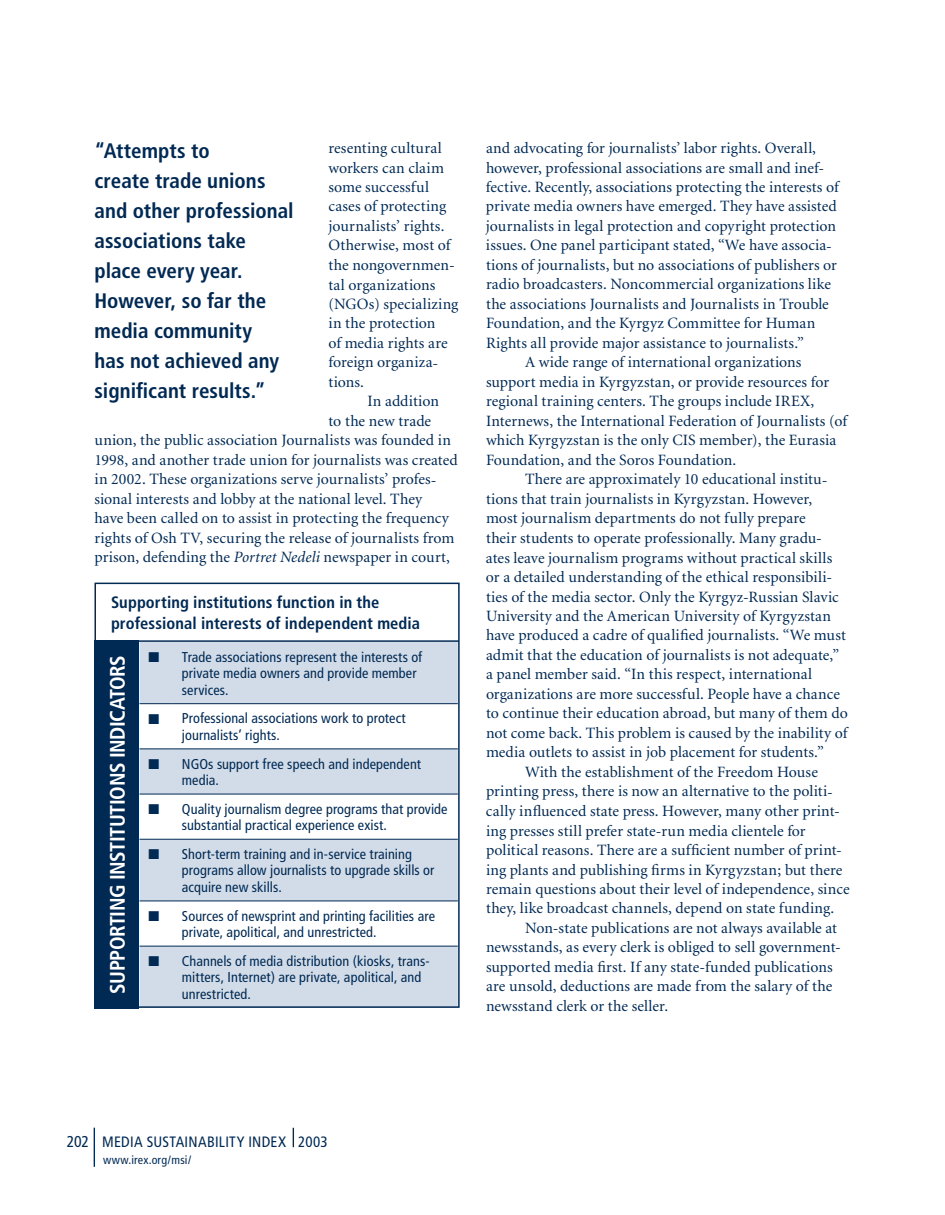
<style>
.page{position:relative;width:945px;height:1215px;background:#fff}
.page>*{position:absolute;margin:0;border:0;box-sizing:border-box;transform-origin:0 0}
.t1{font:700 condensed 21px/30px "Frutiger";color:#002953}
.t2{font:700 condensed 21px "Frutiger";letter-spacing:-.02em;color:#fff}
.t3{font:700 condensed 16.5px/21px "Frutiger";letter-spacing:.005em;color:#002953}
.t4{font:15.75px/19.5px "Minion";letter-spacing:.005em;color:#002953}
.t5{font:condensed 15.75px "Frutiger";color:#002953}
.t6{font:condensed 15px "Frutiger";letter-spacing:.02em;color:#002953}
.t7{font:condensed 14.25px/16.5px "Frutiger";letter-spacing:.005em;color:#002953}
.t8{font:condensed 12px "Frutiger";letter-spacing:.01em;color:#002953}
.s1{font-style:italic}
</style>
<div class="page">
<hr style="left:94px;top:1128px;width:1px;height:39px;background:#002953">
<svg style="left:293px;top:1128px;width:1px;height:19px"></svg>
<div style="left:95px;top:640px;width:45px;height:369px;background:#002953"></div>
<hr style="left:96px;top:640px;width:363px;height:2px;background:#002953">
<svg style="left:140px;top:642px;width:317px;height:363px;fill:#d2dce8"></svg>
<hr style="left:140px;top:703px;width:33px;height:1px;background:#002953">
<hr style="left:173px;top:703px;width:285px;height:1px;background:#002953">
<hr style="left:140px;top:748px;width:33px;height:1px;background:#002953">
<hr style="left:173px;top:748px;width:285px;height:1px;background:#002953">
<hr style="left:140px;top:794px;width:33px;height:1px;background:#002953">
<hr style="left:173px;top:794px;width:285px;height:1px;background:#002953">
<hr style="left:140px;top:839px;width:33px;height:1px;background:#002953">
<hr style="left:173px;top:839px;width:285px;height:1px;background:#002953">
<hr style="left:140px;top:901px;width:33px;height:1px;background:#002953">
<hr style="left:173px;top:901px;width:285px;height:1px;background:#002953">
<hr style="left:140px;top:946px;width:33px;height:1px;background:#002953">
<hr style="left:173px;top:946px;width:285px;height:1px;background:#002953">
<div style="left:94px;top:583px;width:366px;height:425px;border:2px solid #002953"></div>
<p class="t4" style="left:328px;top:139px;width:132px">resenting cultural workers can claim some successful cases of protecting journalists’ rights.<br>Otherwise, most of the nongovernmen&shy;tal organizations (NGOs) specializing in the protection<br>of media rights are foreign organiza&shy;tions.</p>
<p class="t4" style="left:368px;top:392px;width:73px">In addition</p>
<p class="t4" style="left:328px;top:412px;width:104px">to the new trade</p>
<p class="t4" style="left:94px;top:431px;width:358px">union, the public association Journalists was founded in</p>
<p class="t4" style="left:94px;top:451px;width:365px">1998, and another trade union for journalists was created</p>
<p class="t4" style="left:94px;top:470px;width:344px">in 2002. These organizations serve journalists’ profes-</p>
<p class="t4" style="left:94px;top:490px;width:329px">sional interests and lobby at the national level. They</p>
<p class="t4" style="left:94px;top:509px;width:356px">have been called on to assist in protecting the frequency</p>
<p class="t4" style="left:94px;top:529px;width:362px">rights of Osh TV, securing the release of journalists from</p>
<p class="t4" style="left:94px;top:548px;width:357px">prison, defending the <span class="s1">Portret Nedeli</span> newspaper in court,</p>
<p class="t3" style="left:111px;top:592px;width:311px">Supporting institutions function in the professional interests of independent media</p>
<h1 class="t2" style="left:105px;top:994px;width:339px;rotate:-90deg">SUPPORTING INSTITUTIONS INDICATORS</h1>
<p class="t7" style="left:182px;top:649px;width:242px;text-indent:-33px">■ Trade associations represent the interests of private media owners and provide member services.</p>
<h1 class="t1" style="left:94px;top:136px;width:201px">“Attempts to<br>create trade unions and other professional associations take place every year.<br>However, so far the media community<br>has not achieved any significant results.”</h1>
<p class="t7" style="left:182px;top:710px;width:225px;text-indent:-33px">■ Professional associations work to protect journalists’ rights.</p>
<p class="t7" style="left:182px;top:755px;width:241px;text-indent:-33px">■ NGOs support free speech and independent media.</p>
<p class="t7" style="left:182px;top:801px;width:267px;text-indent:-33px">■ Quality journalism degree programs that provide substantial practical experience exist.</p>
<p class="t7" style="left:182px;top:846px;width:254px;text-indent:-33px">■ Short-term training and in-service training programs allow journalists to upgrade skills or acquire new skills.</p>
<p class="t7" style="left:182px;top:908px;width:255px;text-indent:-33px">■ Sources of newsprint and printing facilities are private, apolitical, and unrestricted.</p>
<p class="t7" style="left:182px;top:953px;width:249px;text-indent:-33px">■ Channels of media distribution (kiosks, trans&shy;mitters, Internet) are private, apolitical, and unrestricted.</p>
<p class="t4" style="left:486px;top:139px;width:332px">and advocating for journalists’ labor rights. Overall,</p>
<p class="t4" style="left:486px;top:158px;width:340px">however, professional associations are small and inef-</p>
<p class="t4" style="left:486px;top:178px;width:354px">fective. Recently, associations protecting the interests of</p>
<p class="t4" style="left:486px;top:197px;width:352px">private media owners have emerged. They have assisted</p>
<p class="t4" style="left:486px;top:217px;width:352px">journalists in legal protection and copyright protection</p>
<p class="t4" style="left:486px;top:236px;width:348px">issues. One panel participant stated, “We have associa-</p>
<p class="t4" style="left:486px;top:256px;width:352px">tions of journalists, but no associations of publishers or</p>
<p class="t4" style="left:486px;top:275px;width:347px">radio broadcasters. Noncommercial organizations like</p>
<p class="t4" style="left:486px;top:295px;width:344px">the associations Journalists and Journalists in Trouble</p>
<p class="t4" style="left:486px;top:314px;width:331px">Foundation, and the Kyrgyz Committee for Human</p>
<p class="t4" style="left:486px;top:334px;width:320px">Rights all provide major assistance to journalists.”</p>
<p class="t4" style="left:525px;top:353px;width:278px">A wide range of international organizations</p>
<p class="t4" style="left:486px;top:373px;width:345px">support media in Kyrgyzstan, or provide resources for</p>
<p class="t4" style="left:486px;top:392px;width:330px">regional training centers. The groups include IREX,</p>
<p class="t4" style="left:486px;top:412px;width:363px">Internews, the International Federation of Journalists (of</p>
<p class="t4" style="left:486px;top:431px;width:352px">which Kyrgyzstan is the only CIS member), the Eurasia</p>
<p class="t4" style="left:486px;top:451px;width:252px">Foundation, and the Soros Foundation.</p>
<p class="t4" style="left:525px;top:470px;width:304px">There are approximately 10 educational institu-</p>
<p class="t4" style="left:486px;top:490px;width:328px">tions that train journalists in Kyrgyzstan. However,</p>
<p class="t4" style="left:486px;top:509px;width:321px">most journalism departments do not fully prepare</p>
<p class="t4" style="left:486px;top:529px;width:338px">their students to operate professionally. Many gradu-</p>
<p class="t4" style="left:486px;top:548px;width:348px">ates leave journalism programs without practical skills</p>
<p class="t4" style="left:486px;top:568px;width:348px">or a detailed understanding of the ethical responsibili-</p>
<p class="t4" style="left:486px;top:587px;width:354px">ties of the media sector. Only the Kyrgyz-Russian Slavic</p>
<p class="t4" style="left:486px;top:607px;width:347px">University and the American University of Kyrgyzstan</p>
<p class="t4" style="left:486px;top:626px;width:361px">have produced a cadre of qualified journalists. “We must</p>
<p class="t4" style="left:486px;top:646px;width:355px">admit that the education of journalists is not adequate,”</p>
<p class="t4" style="left:486px;top:665px;width:328px">a panel member said. “In this respect, international</p>
<p class="t4" style="left:486px;top:685px;width:356px">organizations are more successful. People have a chance</p>
<p class="t4" style="left:486px;top:704px;width:363px">to continue their education abroad, but many of them do</p>
<p class="t4" style="left:486px;top:724px;width:363px">not come back. This problem is caused by the inability of</p>
<p class="t4" style="left:486px;top:743px;width:340px">media outlets to assist in job placement for students.”</p>
<p class="t4" style="left:525px;top:763px;width:294px">With the establishment of the Freedom House</p>
<p class="t4" style="left:486px;top:782px;width:348px">printing press, there is now an alternative to the politi-</p>
<p class="t4" style="left:486px;top:802px;width:355px">cally influenced state press. However, many other print-</p>
<p class="t4" style="left:486px;top:821px;width:321px">ing presses still prefer state-run media clientele for</p>
<p class="t4" style="left:486px;top:841px;width:357px">political reasons. There are a sufficient number of print-</p>
<p class="t4" style="left:486px;top:860px;width:358px">ing plants and publishing firms in Kyrgyzstan; but there</p>
<p class="t4" style="left:486px;top:880px;width:365px">remain questions about their level of independence, since</p>
<p class="t4" style="left:486px;top:899px;width:350px">they, like broadcast channels, depend on state funding.</p>
<p class="t4" style="left:525px;top:919px;width:314px">Non-state publications are not always available at</p>
<p class="t4" style="left:486px;top:938px;width:356px">newsstands, as every clerk is obliged to sell government-</p>
<p class="t4" style="left:486px;top:958px;width:348px">supported media first. If any state-funded publications</p>
<p class="t4" style="left:486px;top:977px;width:348px">are unsold, deductions are made from the salary of the</p>
<p class="t4" style="left:486px;top:997px;width:184px">newsstand clerk or the seller.</p>
<p class="t5" style="left:67px;top:1133px;width:24px">202</p>
<p class="t6" style="left:102px;top:1133px;width:227px">MEDIA SUSTAINABILITY INDEX 2003</p>
<p class="t8" style="left:103px;top:1153px;width:90px">www.irex.org/msi/</p>
</div>
